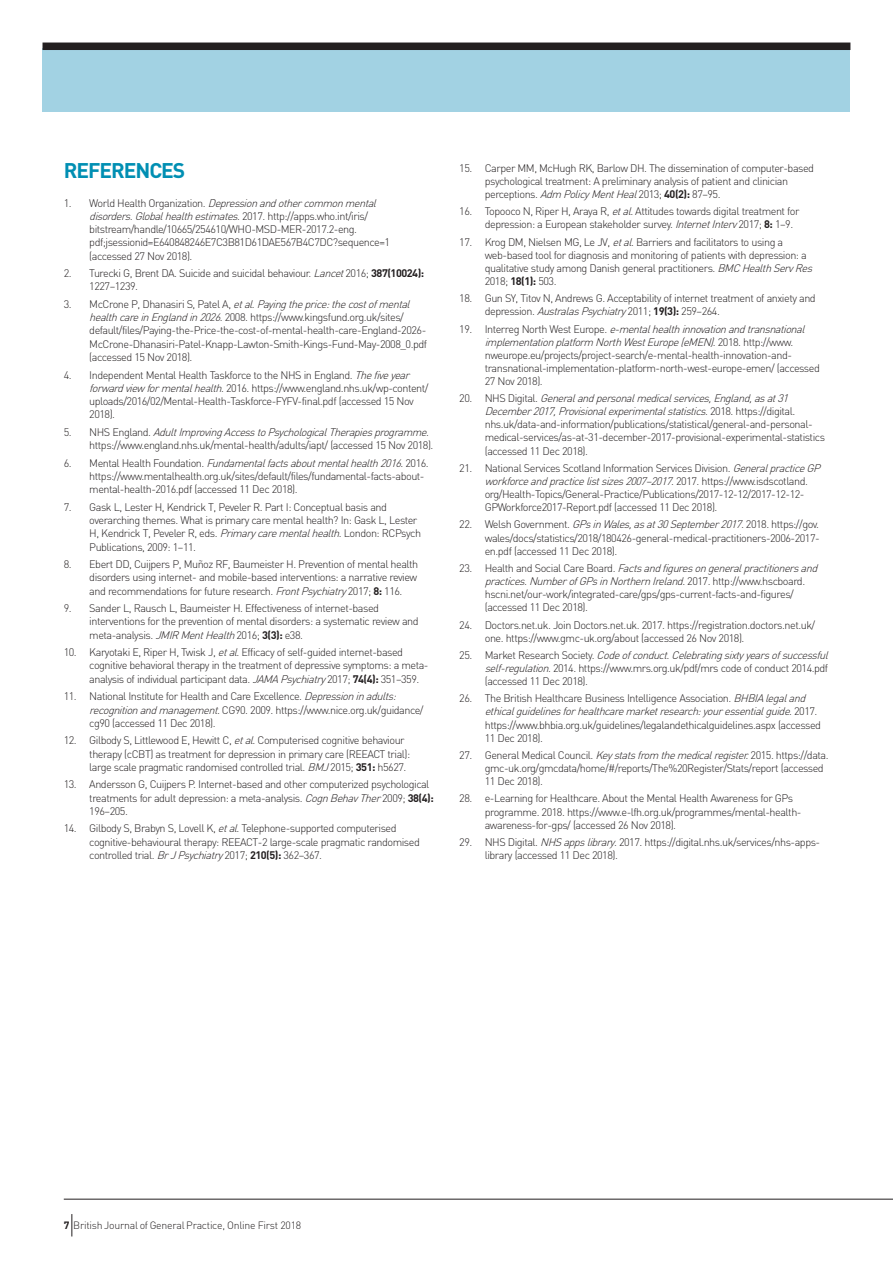
<style>
.page{position:relative;width:893px;height:1263px;background:#fff}
.page>*{position:absolute;margin:0;border:0;box-sizing:border-box;transform-origin:0 0}
.t1{font:700 21px "DIN";letter-spacing:-.05em;color:#008fb3}
.t2{font:300 10.8px/13px "DIN";letter-spacing:-.045em;color:#231f20}
.t3{font:300 10.5px "DIN";letter-spacing:-.025em;color:#231f20}
.s1{font-style:italic}
.s2{font-weight:700}
</style>
<div class="page">
<div style="left:43px;top:48px;width:807px;height:64px;background:#a2d2e3"></div>
<div style="left:43px;top:43px;width:807px;height:7px;background:#231f20"></div>
<hr style="left:64px;top:1199px;width:829px;height:1px;background:#231f20">
<svg style="left:71px;top:1214px;width:1px;height:22px"></svg>
<h1 class="t1" style="left:64px;top:161px;width:123px">REFERENCES</h1>
<p class="t2" style="left:89px;top:197px;width:302px;text-indent:-26px">1 . Wo r l d H e a lt h O rg a n i z a t i o n . <span class="s1">Depressionandothercommonmental disorders.Globalhealthestimates</span>. 2017. http://apps.who.int/iris/ bitstream/handle/10665/254610/WHO-MSD-MER-2017.2-eng. pdf;jsessionid=E640848246E7C3B81D61DAE567B4C7DC?sequence=1 (accessed 27 Nov 2018).</p>
<p class="t2" style="left:89px;top:267px;width:336px;text-indent:-26px">2. Turecki G, Brent DA. Suicide and suicidal behaviour. <span class="s1">Lancet</span>2016; <span class="s2">387(10024):<br></span>1227–1239.</p>
<p class="t2" style="left:89px;top:298px;width:339px;text-indent:-26px">3 . M c C ro n e P , D h a n a s i r i S , P a t e l A , <span class="s1">etal</span>. <span class="s1">Payingtheprice:thecostofmental healthcareinEnglandin2026</span>. 2008. https://www.kingsfund.org.uk/sites/ default/files/Paying-the-Price-the-cost-of-mental-health-care-England-2026- McCrone-Dhanasiri-Patel-Knapp-Lawton-Smith-Kings-Fund-May-2008_0.pdf (accessed 15 Nov 2018).</p>
<p class="t2" style="left:89px;top:369px;width:341px;text-indent:-26px">4. Independent Mental Health Taskforce to the NHS in England. <span class="s1">Thefiveyear forwardview formentalhealth</span>. 2016. https://www.england.nhs.uk/wp-content/ uploads/2016/02/Mental-Health-Taskforce-FYFV-final.pdf (accessed 15 Nov 2018).</p>
<p class="t2" style="left:89px;top:426px;width:346px;text-indent:-26px">5 . N H S E n g l a n d . <span class="s1">AdultImprovingAccesstoPsychologicalTherapiesprogramme</span>. https://www.england.nhs.uk/mental-health/adults/iapt/ (accessed 15 Nov 2018).</p>
<p class="t2" style="left:89px;top:457px;width:341px;text-indent:-26px">6 . M e n t a l H e a lt h Fo u n d a t i o n . <span class="s1">Fundamentalfactsaboutmentalhealth2016</span>. 2 0 1 6 . https://www.mentalhealth.org.uk/sites/default/files/fundamental-facts-about&shy;mental-health-2016.pdf (accessed 11 Dec 2018).</p>
<p class="t2" style="left:89px;top:501px;width:333px;text-indent:-26px">7. Gask L, Lester H, Kendrick T, Peveler R. Part I: Conceptual basis and overarching themes. What is primary care mental health? In: Gask L, Lester H, Kendrick T, Peveler R, eds. <span class="s1">Primarycarementalhealth</span>. London: RCPsych Publications, 2009: 1–11.</p>
<p class="t2" style="left:89px;top:558px;width:331px;text-align:justify;text-indent:-26px">8. Ebert DD, Cuijpers P, Muñoz RF, Baumeister H. Prevention of mental health disorders using internet- and mobile-based interventions: a narrative review and recommendations for future research. <span class="s1">FrontPsychiatry</span>2017; <span class="s2">8:</span> 116.</p>
<p class="t2" style="left:89px;top:602px;width:331px;text-indent:-26px">9. Sander L, Rausch L, Baumeister H. Effectiveness of internet-based interventions for the prevention of mental disorders: a systematic review and meta-analysis. <span class="s1">JMIR MentHealth</span>2016; <span class="s2">3(3):</span> e38.</p>
<p class="t2" style="left:89px;top:646px;width:341px;text-indent:-26px">10. Karyotaki E, Riper H, Twisk J, <span class="s1">etal</span>. Efficacy of self-guided internet-based cognitive behavioral therapy in the treatment of depressive symptoms: a meta&shy;analysis of individual participant data. <span class="s1">JAMAPsychiatry</span>2017; <span class="s2">74(4):</span> 351–359.</p>
<p class="t2" style="left:89px;top:690px;width:336px;text-indent:-26px">11. National Institute for Health and Care Excellence. <span class="s1">Depressioninadults: recognitionandmanagement.</span>CG90. 2009. https://www.nice.org.uk/guidance/ cg90 (accessed 11 Dec 2018).</p>
<p class="t2" style="left:89px;top:735px;width:323px;text-indent:-26px">12. Gilbody S, Littlewood E, Hewitt C, <span class="s1">etal</span>. Computerised cognitive behaviour therapy (cCBT) as treatment for depression in primary care (REEACT trial): large scale pragmatic randomised controlled trial. <span class="s1">BMJ</span>2015; <span class="s2">351:</span> h5627.</p>
<p class="t2" style="left:89px;top:779px;width:346px;text-indent:-26px">13. Andersson G, Cuijpers P. Internet-based and other computerized psychological treatments for adult depression: a meta-analysis. <span class="s1">CognBehavTher</span>2009; <span class="s2">38(4):<br></span>196–205.</p>
<p class="t2" style="left:89px;top:823px;width:332px;text-indent:-26px">14. Gilbody S, Brabyn S, Lovell K, <span class="s1">etal</span>. Telephone-supported computerised cognitive-behavioural therapy: REEACT-2 large-scale pragmatic randomised controlled trial. <span class="s1">BrJPsychiatry</span>2017; <span class="s2">210(5):</span> 362–367.</p>
<p class="t2" style="left:485px;top:162px;width:331px;text-indent:-26px">15. Carper MM, McHugh RK, Barlow DH. The dissemination of computer-based psychological treatment: A preliminary analysis of patient and clinician perceptions. <span class="s1">Adm PolicyMentHeal</span>2013; <span class="s2">40(2):</span> 87–95.</p>
<p class="t2" style="left:485px;top:206px;width:316px;text-indent:-26px">16. Topooco N, Riper H, Araya R, <span class="s1">etal</span>. Attitudes towards digital treatment for depression: a European stakeholder survey. <span class="s1">InternetInterv</span>2017; <span class="s2">8:</span> 1–9.</p>
<p class="t2" style="left:485px;top:236px;width:332px;text-indent:-26px">17. Krog DM, Nielsen MG, Le JV, <span class="s1">etal</span>. Barriers and facilitators to using a web-based tool for diagnosis and monitoring of patients with depression: a qualitative study among Danish general practitioners. <span class="s1">BMCHealthServRes </span>2018; <span class="s2">18(1):</span> 503.</p>
<p class="t2" style="left:485px;top:293px;width:333px;text-indent:-26px">18. Gun SY, Titov N, Andrews G. Acceptability of internet treatment of anxiety and depression. <span class="s1">AustralasPsychiatry</span>2011; <span class="s2">19(3):</span> 259–264.</p>
<p class="t2" style="left:485px;top:323px;width:337px;text-indent:-26px">1 9 . I n t e r re g N o rt h We s t E u ro p e . <span class="s1">e-mentalhealthinnovationandtransnational implementationplatform NorthWestEurope(eMEN)</span>. 2 0 1 8 . h t t p : //www . nweurope.eu/projects/project-search/e-mental-health-innovation-and&shy;transnational-implementation-platform-north-west-europe-emen/ (accessed 27 Nov 2018).</p>
<p class="t2" style="left:485px;top:393px;width:342px;text-indent:-26px">2 0 . N H S D i g i t a l . <span class="s1">Generalandpersonalmedicalservices,England,asat31<br>December2017,Provisionalexperimentalstatistics</span>. 2 0 1 8 . h t t p s : // d i g i t a l . nhs.uk/data-and-information/publications/statistical/general-and-personal&shy;medical-services/as-at-31-december-2017-provisional-experimental-statistics (accessed 11 Dec 2018).</p>
<p class="t2" style="left:485px;top:462px;width:340px;text-indent:-26px">21. National Services Scotland Information Services Division. <span class="s1">GeneralpracticeGP workforceandpracticelistsizes2007–2017</span>. 2 0 1 7 . h t t p s : //www. i s d s c o t l a n d . org/Health-Topics/General-Practice/Publications/2017-12-12/2017-12-12- GPWorkforce2017-Report.pdf (accessed 11 Dec 2018).</p>
<p class="t2" style="left:485px;top:519px;width:336px;text-align:justify;text-indent:-26px">22. Welsh Government. <span class="s1">GPsinWales,asat30September2017.</span>2018. https://gov. wales/docs/statistics/2018/180426-general-medical-practitioners-2006-2017- en.pdf (accessed 11 Dec 2018).</p>
<p class="t2" style="left:485px;top:562px;width:337px;text-indent:-26px">2 3 . H e a l t h a n d S o c i a l C a re B o a rd . <span class="s1">Factsandfiguresongeneralpractitionersand practices.NumberofGPsinNorthernIreland</span>. 2 0 1 7 . h t t p : //www. h s c b o a rd . hscni.net/our-work/integrated-care/gps/gps-current-facts-and-figures/ (accessed 11 Dec 2018).</p>
<p class="t2" style="left:485px;top:619px;width:332px;text-indent:-26px">24. Doctors.net.uk. Join Doctors.net.uk. 2017. https://registration.doctors.net.uk/ one. https://www.gmc-uk.org/about (accessed 26 Nov 2018).</p>
<p class="t2" style="left:485px;top:649px;width:348px;text-indent:-26px">2 5 . M a r k e t R e s e a rc h S o c i e t y. <span class="s1">Codeofconduct.Celebratingsixtyyearsofsuccessful self-regulation</span>. 2014. https://www.mrs.org.uk/pdf/mrs code of conduct 2014.pdf (accessed 11 Dec 2018).</p>
<p class="t2" style="left:485px;top:693px;width:338px;text-indent:-26px">26. The British Healthcare Business Intelligence Association. <span class="s1">BHBIAlegaland ethicalguidelinesforhealthcaremarketresearch:youressentialguide</span>. 2 0 1 7 . https://www.bhbia.org.uk/guidelines/legalandethicalguidelines.aspx (accessed 11 Dec 2018).</p>
<p class="t2" style="left:485px;top:749px;width:345px;text-indent:-26px">27. General Medical Council. <span class="s1">Keystatsfrom themedicalregister.</span>2015. https://data. gmc-uk.org/gmcdata/home/#/reports/The%20Register/Stats/report (accessed<br>11 Dec 2018).</p>
<p class="t2" style="left:485px;top:793px;width:318px;text-indent:-26px">28. e-Learning for Healthcare. About the Mental Health Awareness for GPs programme. 2018. https://www.e-lfh.org.uk/programmes/mental-health&shy;awareness-for-gps/ (accessed 26 Nov 2018).</p>
<p class="t2" style="left:485px;top:836px;width:337px;text-indent:-26px">29. NHS Digital. <span class="s1">NHSappslibrary</span>. 2017. https://digital.nhs.uk/services/nhs-apps&shy;library (accessed 11 Dec 2018).</p>
<p class="t3" style="left:64px;top:1220px;width:239px"><span class="s2">7</span> British Journal of General Practice, Online First 2018</p>
</div>
